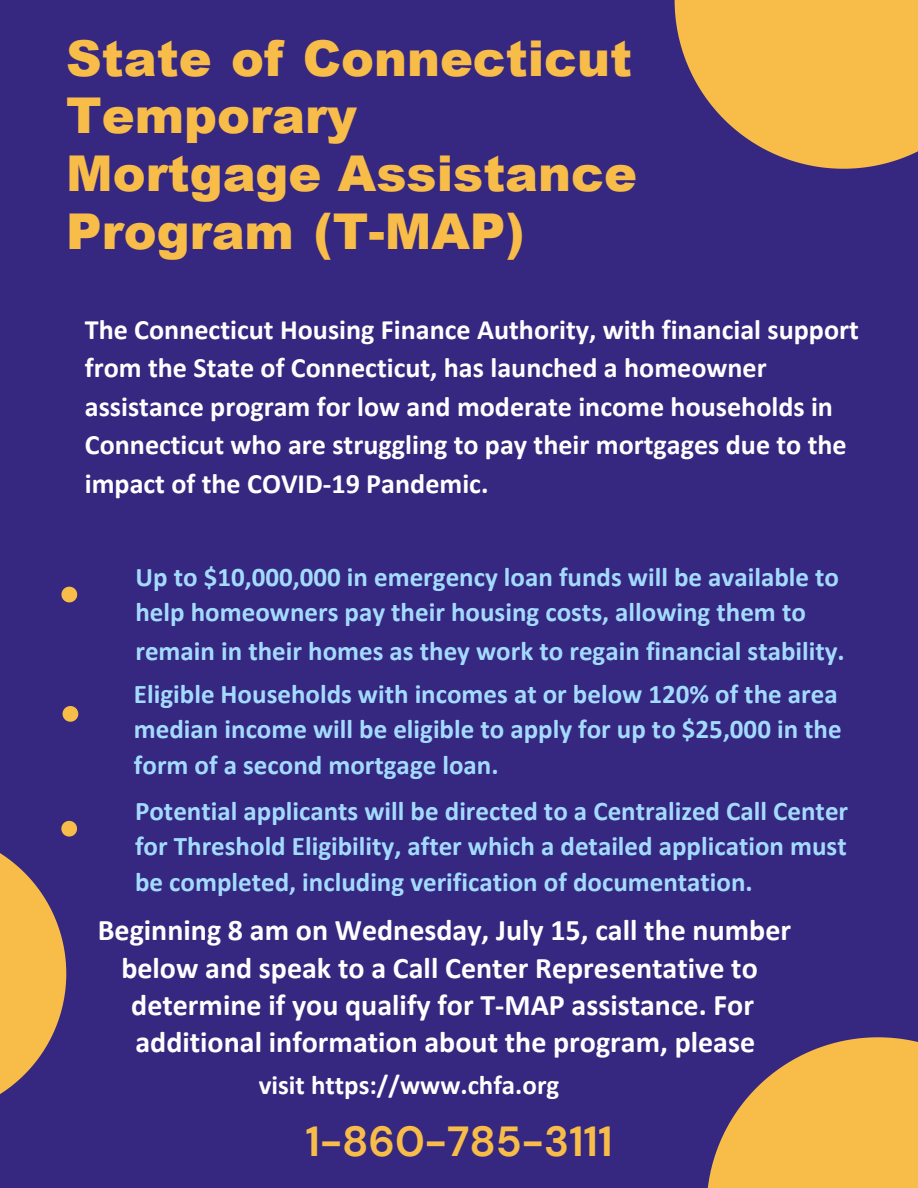
<style>
.page{position:relative;width:918px;height:1188px;background:#362780}
.page>*{position:absolute;margin:0;border:0;box-sizing:border-box;transform-origin:0 0}
.t1{font:900 49.35px/57.9px "Arial";color:#f8bd49}
.t2{font:700 42px "DM Sans";color:#f8bd49}
.t3{font:700 30px/37.5px "Calibri";color:#fff;text-align:center}
.t4{font:700 28.05px/38.4px "Calibri";color:#fff}
.t5{font:700 27px/35.4px "Calibri";color:#a3dbff}
.t6{font:700 27px "Calibri";color:#fff}
</style>
<div class="page">
<svg style="left:707px;top:1037px;width:211px;height:151px"></svg>
<svg style="left:675px;top:0;width:243px;height:169px"></svg>
<svg style="left:61px;top:587px;width:16px;height:15px"></svg>
<svg style="left:63px;top:706px;width:15px;height:16px"></svg>
<svg style="left:0;top:821px;width:77px;height:273px"></svg>
<h1 class="t1" style="left:66px;top:28px;width:572px">State of Connecticut<br>Temporary<br>Mortgage Assistance<br>Program (T-MAP)</h1>
<p class="t4" style="left:85px;top:310px;width:776px">The Connecticut Housing Finance Authority, with financial support from the State of Connecticut, has launched a homeowner assistance program for low and moderate income households in Connecticut who are struggling to pay their mortgages due to the impact of the COVID-19 Pandemic.</p>
<p class="t5" style="left:135px;top:559px;width:705px">Up to $10,000,000 in emergency loan funds will be available to help homeowners pay their housing costs, allowing them to</p>
<p class="t5" style="left:134px;top:629px;width:712px;line-height:42.9px">remain in their homes as they work to regain financial stability.<br>Eligible Households with incomes at or below 120% of the area</p>
<p class="t5" style="left:134px;top:711px;width:709px">median income will be eligible to apply for up to $25,000 in the form of a second mortgage loan.</p>
<p class="t5" style="left:135px;top:793px;width:715px;text-align:justify">Potential applicants will be directed to a Centralized Call Center for Threshold Eligibility, after which a detailed application must be completed, including verification of documentation.</p>
<p class="t3" style="left:98px;top:911px;width:695px">Beginning 8 am on Wednesday, July 15, call the number below and speak to a Call Center Representative to determine if you qualify for T-MAP assistance. For additional information about the program, please</p>
<p class="t6" style="left:259px;top:1066px;width:302px">visit https://www.chfa.org</p>
<h2 class="t2" style="left:306px;top:1114px;width:309px">1-860-785-3111</h2>
</div>
